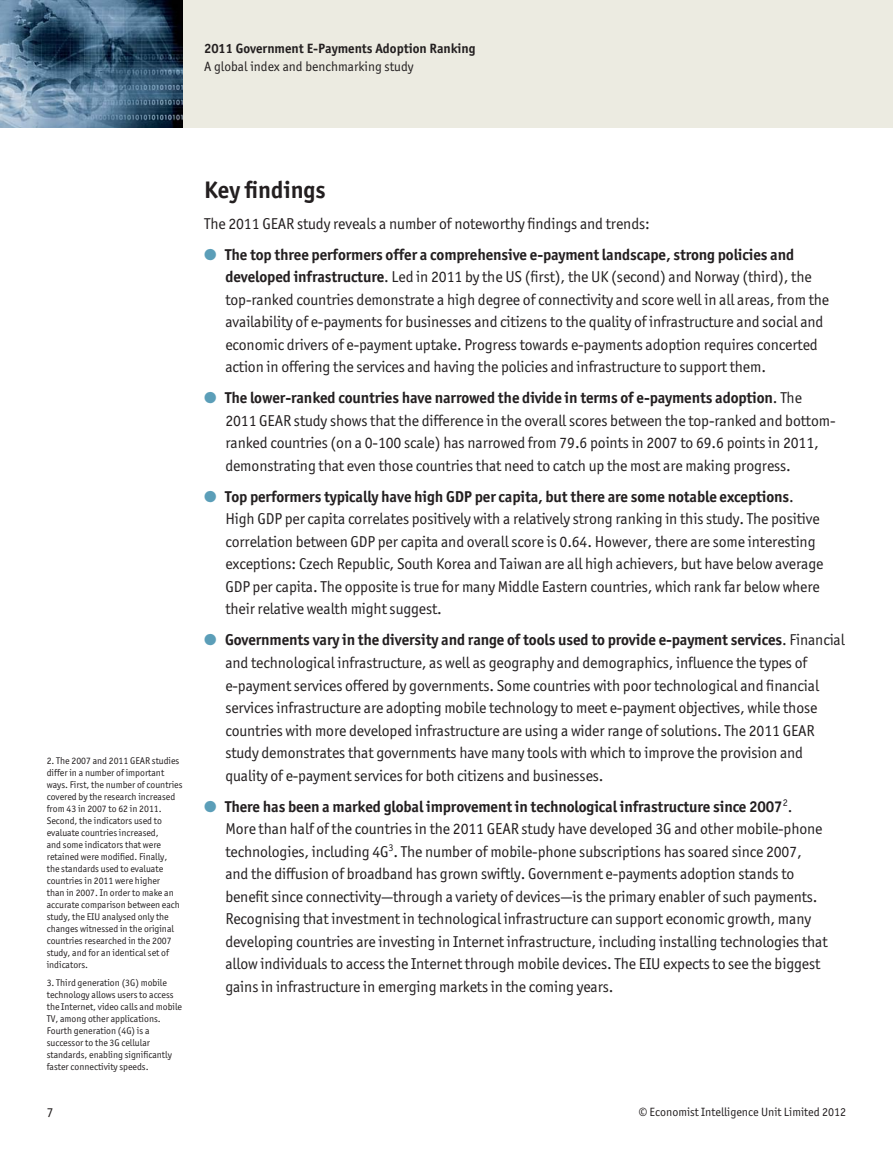
<style>
.page{position:relative;width:893px;height:1149px;background:#fff}
.page>*{position:absolute;margin:0;border:0;box-sizing:border-box;transform-origin:0 0}
.t1{font:700 24px "Officina San ITC";color:#231f20}
.t2{font:15.75px/22.5px "Officina San ITC";letter-spacing:-.005em;color:#231f20}
.t3{font:700 13.5px "Officina San ITC";color:#231f20}
.t4{font:13.5px "Officina San ITC";color:#231f20}
.t5{font:12px "Officina San ITC";color:#231f20}
.t6{font:9.75px/12px "Officina San ITC";color:#231f20}
.s1{color:#5b9eb8}
.s2{font-weight:700}
</style>
<div class="page">
<div style="left:0;top:0;width:893px;height:128px;background:#ecebe1"></div>
<img style="left:0;top:0;width:183px;height:128px">
<p class="t3" style="left:204px;top:42px;width:273px">2011 Government E-Payments Adoption Ranking</p>
<p class="t4" style="left:204px;top:60px;width:211px">A global index and benchmarking study</p>
<p class="t6" style="left:47px;top:754px;width:137px">2. The 2007 and 2011 GEAR studies differ in a number of important ways. First, the number of countries covered by the research increased from 43 in 2007 to 62 in 2011.<br>Second, the indicators used to evaluate countries increased,<br>and some indicators that were retained were modified. Finally,<br>the standards used to evaluate countries in 2011 were higher<br>than in 2007. In order to make an accurate comparison between each study, the EIU analysed only the changes witnessed in the original countries researched in the 2007 study, and for an identical set of indicators.</p>
<p class="t6" style="left:47px;top:976px;width:137px">3. Third generation (3G) mobile technology allows users to access the Internet, video calls and mobile<br>TV, among other applications.<br>Fourth generation (4G) is a successor to the 3G cellular standards, enabling significantly faster connectivity speeds.</p>
<h1 class="t1" style="left:204px;top:178px;width:123px">Key findings</h1>
<p class="t2" style="left:204px;top:212px;width:447px">The 2011 GEAR study reveals a number of noteworthy findings and trends:</p>
<p class="t2" style="left:225px;top:243px;width:605px;text-indent:-21px"><span class="s1">●</span> <span class="s2">The top three performers offer a comprehensive e-payment landscape, strong policies and developed infrastructure</span>. Led in 2011 by the US (first), the UK (second) and Norway (third), the top-ranked countries demonstrate a high degree of connectivity and score well in all areas, from the availability of e-payments for businesses and citizens to the quality of infrastructure and social and economic drivers of e-payment uptake. Progress towards e-payments adoption requires concerted action in offering the services and having the policies and infrastructure to support them.</p>
<p class="t2" style="left:225px;top:387px;width:612px;text-indent:-21px"><span class="s1">●</span> <span class="s2">The lower-ranked countries have narrowed the divide in terms of e-payments adoption</span>. The 2011 GEAR study shows that the difference in the overall scores between the top-ranked and bottom&shy;ranked countries (on a 0-100 scale) has narrowed from 79.6 points in 2007 to 69.6 points in 2011, demonstrating that even those countries that need to catch up the most are making progress.</p>
<p class="t2" style="left:225px;top:485px;width:600px;text-indent:-21px"><span class="s1">●</span> <span class="s2">Top performers typically have high GDP per capita, but there are some notable exceptions</span>.<br>High GDP per capita correlates positively with a relatively strong ranking in this study. The positive correlation between GDP per capita and overall score is 0.64. However, there are some interesting exceptions: Czech Republic, South Korea and Taiwan are all high achievers, but have below average GDP per capita. The opposite is true for many Middle Eastern countries, which rank far below where their relative wealth might suggest.</p>
<p class="t2" style="left:225px;top:629px;width:621px;text-indent:-21px"><span class="s1">●</span> <span class="s2">Governments vary in the diversity and range of tools used to provide e-payment services</span>. Financial and technological infrastructure, as well as geography and demographics, influence the types of e-payment services offered by governments. Some countries with poor technological and financial services infrastructure are adopting mobile technology to meet e-payment objectives, while those countries with more developed infrastructure are using a wider range of solutions. The 2011 GEAR study demonstrates that governments have many tools with which to improve the provision and quality of e-payment services for both citizens and businesses.</p>
<p class="t2" style="left:225px;top:795px;width:604px;text-indent:-21px"><span class="s1">●</span> <span class="s2">There has been a marked global improvement in technological infrastructure since 2007</span><sup>2</sup>.<br>More than half of the countries in the 2011 GEAR study have developed 3G and other mobile-phone technologies, including 4G<sup>3</sup>. The number of mobile-phone subscriptions has soared since 2007, and the diffusion of broadband has grown swiftly. Government e-payments adoption stands to benefit since connectivity—through a variety of devices—is the primary enabler of such payments.<br>Recognising that investment in technological infrastructure can support economic growth, many developing countries are investing in Internet infrastructure, including installing technologies that allow individuals to access the Internet through mobile devices. The EIU expects to see the biggest gains in infrastructure in emerging markets in the coming years.</p>
<p class="t4" style="left:47px;top:1105px;width:8px">7</p>
<p class="t5" style="left:639px;top:1105px;width:209px">© Economist Intelligence Unit Limited 2012</p>
</div>
